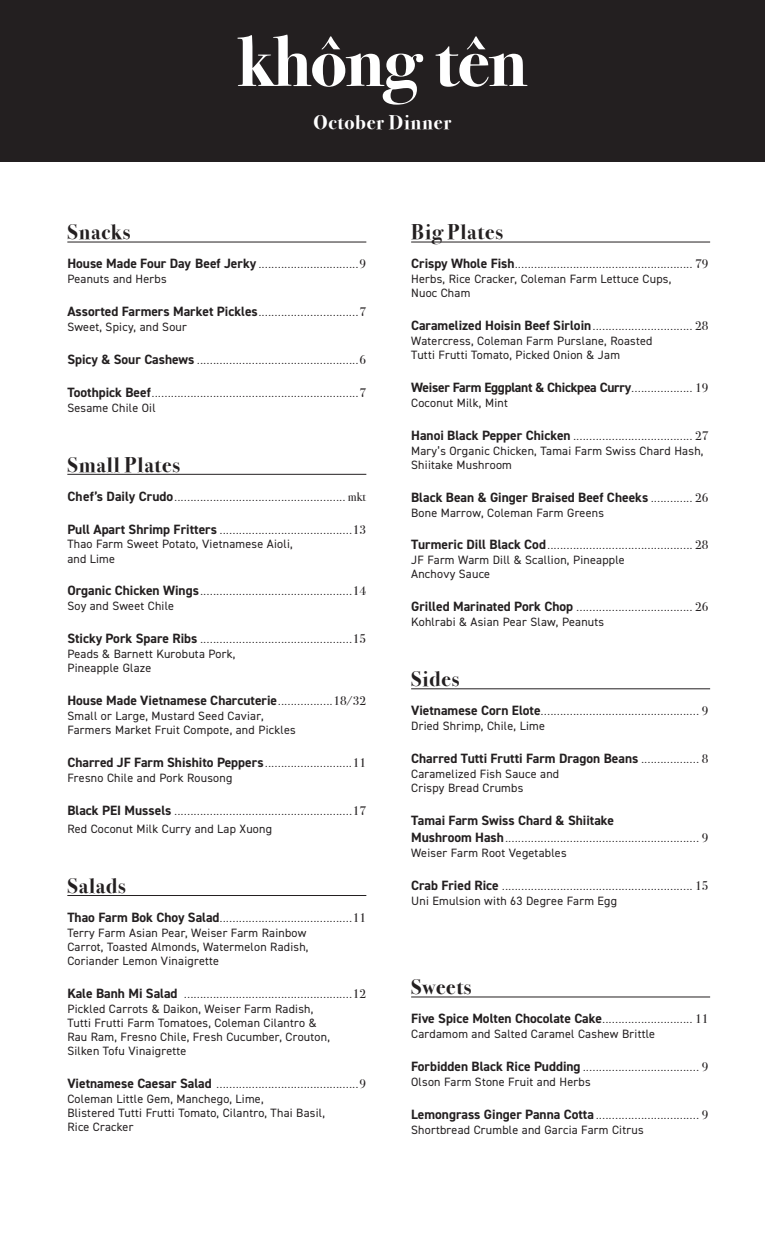
<style>
.page{position:relative;width:765px;height:1260px;background:#fff}
.page>*{position:absolute;margin:0;border:0;box-sizing:border-box;transform-origin:0 0}
.t1{font:700 21.25px "Bodoni Svty Two ITCTT";letter-spacing:.04em;color:#231f20}
.t2{font:700 20px "Bodoni Svty Two ITCTT";letter-spacing:.04em;color:#fff}
.t3{font:700 13.5px "DIN2014";color:#231f20}
.t4{font:700 13.5px "DIN2014";letter-spacing:-.02em;color:#231f20}
.t5{font:12.5px "Bodoni Svty Two ITCTT";color:#231f20}
.t6{font:12px/14px "DIN2014";letter-spacing:.02em;color:#231f20}
.s1{font-family:"DIN2014";font-weight:700;font-size:13.5px}
.s2{font-family:"Bodoni Svty Two ITCTT";font-weight:400;font-size:12.5px}
</style>
<div class="page">
<div style="left:0;top:0;width:765px;height:162px;background:#231f20"></div>
<svg style="left:237px;top:35px;width:291px;height:70px"></svg>
<hr style="left:411px;top:242px;width:299px;height:1px;background:#231f20">
<hr style="left:411px;top:689px;width:299px;height:1px;background:#231f20">
<hr style="left:411px;top:997px;width:299px;height:1px;background:#231f20">
<hr style="left:67px;top:242px;width:299px;height:1px;background:#231f20">
<hr style="left:67px;top:474px;width:299px;height:1px;background:#231f20">
<hr style="left:67px;top:895px;width:299px;height:1px;background:#231f20">
<p class="t2" style="left:313px;top:106px;width:140px">October Dinner</p>
<p class="t1" style="left:67px;top:214px;width:64px">Snacks</p>
<p class="t5" style="left:67px;top:254px;width:300px"><span class="s1">House Made Four Day Beef Jerky</span> ...............................9</p>
<p class="t6" style="left:67px;top:272px;width:101px">Peanuts and Herbs</p>
<p class="t5" style="left:67px;top:302px;width:300px"><span class="s1">Assorted Farmers Market Pickles</span>...............................7</p>
<p class="t6" style="left:67px;top:320px;width:121px">Sweet, Spicy, and Sour</p>
<p class="t5" style="left:67px;top:349px;width:300px"><span class="s1">Spicy &amp; Sour Cashews</span> ..................................................6</p>
<p class="t5" style="left:67px;top:382px;width:300px"><span class="s1">Toothpick Beef</span>................................................................7</p>
<p class="t6" style="left:67px;top:400px;width:90px">Sesame Chile Oil</p>
<p class="t1" style="left:67px;top:447px;width:114px">Small Plates</p>
<p class="t5" style="left:67px;top:486px;width:300px"><span class="s1">Chef’s Daily Crudo</span>..................................................... mkt</p>
<p class="t5" style="left:67px;top:519px;width:300px"><span class="s1">Pull Apart Shrimp Fritters</span> .........................................13</p>
<p class="t6" style="left:67px;top:537px;width:227px">Thao Farm Sweet Potato, Vietnamese Aioli, and Lime</p>
<p class="t5" style="left:67px;top:581px;width:300px"><span class="s1">Organic Chicken Wings</span>...............................................14</p>
<p class="t6" style="left:67px;top:599px;width:108px">Soy and Sweet Chile</p>
<p class="t5" style="left:67px;top:629px;width:300px"><span class="s1">Sticky Pork Spare Ribs</span> ...............................................15</p>
<p class="t6" style="left:67px;top:647px;width:170px">Peads &amp; Barnett Kurobuta Pork,<br>Pineapple Glaze</p>
<p class="t3" style="left:67px;top:691px;width:300px">House Made Vietnamese Charcuterie<span class="s2">.................18/32</span></p>
<p class="t6" style="left:67px;top:709px;width:230px">Small or Large, Mustard Seed Caviar,<br>Farmers Market Fruit Compote, and Pickles</p>
<p class="t5" style="left:67px;top:752px;width:300px"><span class="s1">Charred JF Farm Shishito Peppers</span>...........................11</p>
<p class="t6" style="left:67px;top:770px;width:166px">Fresno Chile and Pork Rousong</p>
<p class="t5" style="left:67px;top:800px;width:300px"><span class="s1">Black PEI Mussels</span> .......................................................17</p>
<p class="t6" style="left:67px;top:822px;width:206px">Red Coconut Milk Curry and Lap Xuong</p>
<p class="t1" style="left:67px;top:868px;width:60px">Salads</p>
<p class="t5" style="left:67px;top:907px;width:300px"><span class="s1">Thao Farm Bok Choy Salad</span>.........................................11</p>
<p class="t6" style="left:67px;top:926px;width:243px">Terry Farm Asian Pear, Weiser Farm Rainbow<br>Carrot, Toasted Almonds, Watermelon Radish,<br>Coriander Lemon Vinaigrette</p>
<p class="t5" style="left:67px;top:983px;width:300px"><span class="s1">Kale Banh Mi Salad</span> ....................................................12</p>
<p class="t6" style="left:67px;top:1001px;width:264px">Pickled Carrots &amp; Daikon, Weiser Farm Radish, Tutti Frutti Farm Tomatoes, Coleman Cilantro &amp; Rau Ram, Fresno Chile, Fresh Cucumber, Crouton, Silken Tofu Vinaigrette</p>
<p class="t5" style="left:67px;top:1073px;width:300px"><span class="s1">Vietnamese Caesar Salad</span> ............................................9</p>
<p class="t6" style="left:67px;top:1091px;width:259px">Coleman Little Gem, Manchego, Lime,<br>Blistered Tutti Frutti Tomato, Cilantro, Thai Basil,<br>Rice Cracker</p>
<p class="t1" style="left:411px;top:214px;width:93px">Big Plates</p>
<p class="t5" style="left:411px;top:254px;width:299px"><span class="s1">Crispy Whole Fish</span>....................................................... 79</p>
<p class="t6" style="left:411px;top:272px;width:262px">Herbs, Rice Cracker, Coleman Farm Lettuce Cups,<br>Nuoc Cham</p>
<p class="t5" style="left:411px;top:316px;width:299px"><span class="s1">Caramelized Hoisin Beef Sirloin</span>............................... 28</p>
<p class="t6" style="left:411px;top:334px;width:243px">Watercress, Coleman Farm Purslane, Roasted<br>Tutti Frutti Tomato, Picked Onion &amp; Jam</p>
<p class="t4" style="left:411px;top:378px;width:299px">Weiser Farm Eggplant &amp; Chickpea Curry<span class="s2">................... 19</span></p>
<p class="t6" style="left:411px;top:396px;width:98px">Coconut Milk, Mint</p>
<p class="t5" style="left:411px;top:425px;width:299px"><span class="s1">Hanoi Black Pepper Chicken</span> ..................................... 27</p>
<p class="t6" style="left:411px;top:443px;width:294px">Mary’s Organic Chicken, Tamai Farm Swiss Chard Hash,<br>Shiitake Mushroom</p>
<p class="t3" style="left:411px;top:488px;width:299px">Black Bean &amp; Ginger Braised Beef Cheeks <span class="s2">............. 26</span></p>
<p class="t6" style="left:411px;top:505px;width:194px">Bone Marrow, Coleman Farm Greens</p>
<p class="t5" style="left:411px;top:535px;width:299px"><span class="s1">Turmeric Dill Black Cod</span>............................................. 28</p>
<p class="t6" style="left:411px;top:553px;width:215px">JF Farm Warm Dill &amp; Scallion, Pineapple<br>Anchovy Sauce</p>
<p class="t5" style="left:411px;top:597px;width:299px"><span class="s1">Grilled Marinated Pork Chop</span> .................................... 26</p>
<p class="t6" style="left:411px;top:615px;width:195px">Kohlrabi &amp; Asian Pear Slaw, Peanuts</p>
<p class="t1" style="left:411px;top:661px;width:50px">Sides</p>
<p class="t5" style="left:411px;top:701px;width:299px"><span class="s1">Vietnamese Corn Elote</span>................................................. 9</p>
<p class="t6" style="left:411px;top:719px;width:135px">Dried Shrimp, Chile, Lime</p>
<p class="t3" style="left:411px;top:749px;width:299px">Charred Tutti Frutti Farm Dragon Beans <span class="s2">.................. 8</span></p>
<p class="t6" style="left:411px;top:767px;width:150px">Caramelized Fish Sauce and<br>Crispy Bread Crumbs</p>
<p class="t3" style="left:411px;top:811px;width:205px">Tamai Farm Swiss Chard &amp; Shiitake</p>
<p class="t5" style="left:411px;top:828px;width:299px"><span class="s1">Mushroom Hash</span>............................................................ 9</p>
<p class="t6" style="left:411px;top:846px;width:157px">Weiser Farm Root Vegetables</p>
<p class="t5" style="left:411px;top:876px;width:299px"><span class="s1">Crab Fried Rice</span> ........................................................... 15</p>
<p class="t6" style="left:411px;top:894px;width:207px">Uni Emulsion with 63 Degree Farm Egg</p>
<p class="t1" style="left:411px;top:969px;width:62px">Sweets</p>
<p class="t5" style="left:411px;top:1009px;width:299px"><span class="s1">Five Spice Molten Chocolate Cake</span>............................ 11</p>
<p class="t6" style="left:411px;top:1027px;width:246px">Cardamom and Salted Caramel Cashew Brittle</p>
<p class="t5" style="left:411px;top:1057px;width:299px"><span class="s1">Forbidden Black Rice Pudding</span> .................................... 9</p>
<p class="t6" style="left:411px;top:1075px;width:181px">Olson Farm Stone Fruit and Herbs</p>
<p class="t5" style="left:411px;top:1104px;width:299px"><span class="s1">Lemongrass Ginger Panna Cotta</span> ................................ 9</p>
<p class="t6" style="left:411px;top:1123px;width:234px">Shortbread Crumble and Garcia Farm Citrus</p>
</div>
